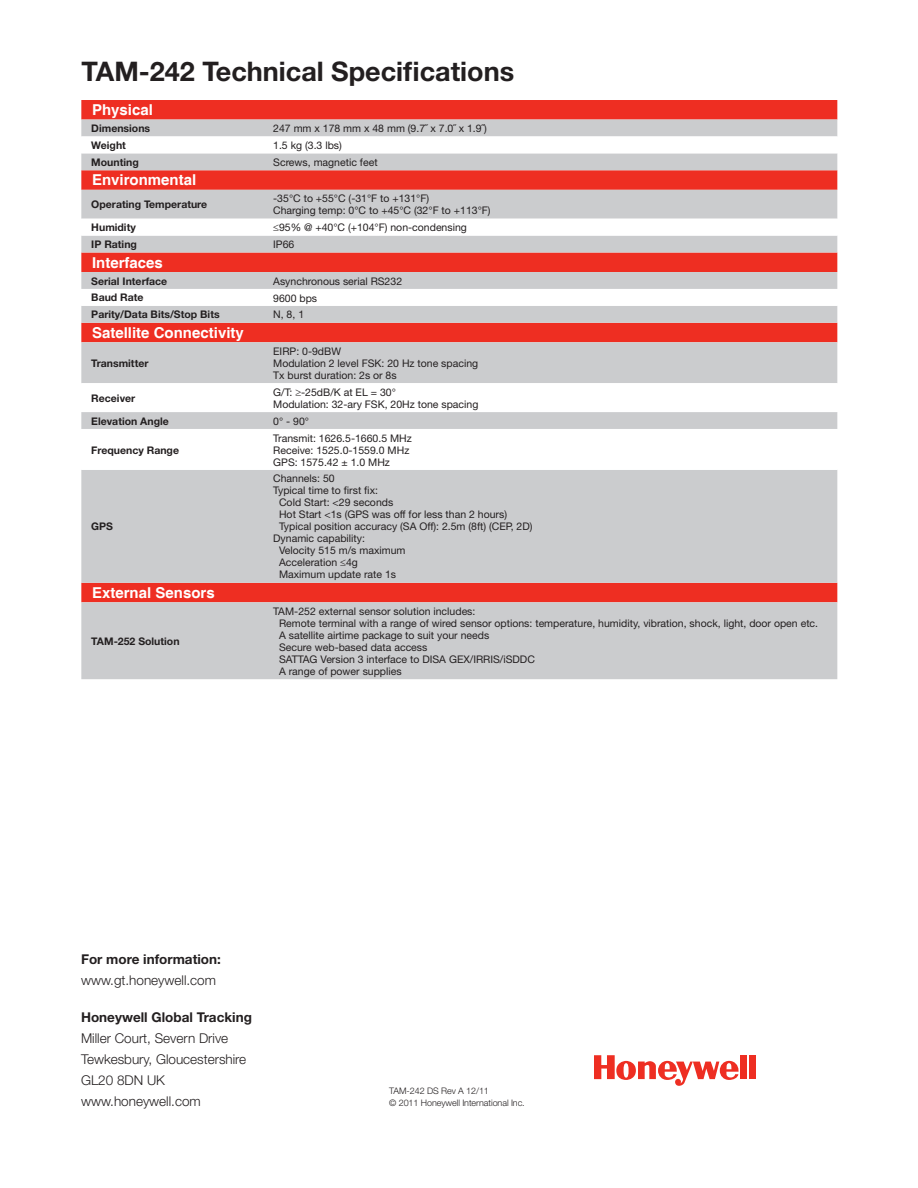
<style>
.page{position:relative;width:918px;height:1188px;background:#fff}
.page>*{position:absolute;margin:0;border:0;box-sizing:border-box;transform-origin:0 0}
.Product_Name_Specifi{font:700 27px "Helvetica Neue";color:#231f20}
.Specifications_Heade{font:700 15px "Helvetica";color:#fff}
.Specifications_Heade-2{font:300 13.5px "Helvetica Neue";color:#231f20}
.Specifications_Heade-3{font:700 13.5px "Helvetica Neue";color:#231f20}
.Spec_Description{font:10.5px/12px "Helvetica Neue";color:#231f20}
.Spec_Descriptor_-_Bo{font:700 10.5px "Helvetica Neue";color:#231f20}
.Copyright{font:300 9px "Helvetica Neue";letter-spacing:-.01em;color:#231f20}
</style>
<div class="page">
<div style="left:740px;top:1055px;width:7px;height:24px;background:#ee2e22"></div>
<div style="left:749px;top:1055px;width:7px;height:24px;background:#ee2e22"></div>
<svg style="left:594px;top:1055px;width:145px;height:31px"></svg>
<div style="left:81px;top:100px;width:756px;height:20px;background:#ee2e22"></div>
<svg style="left:81px;top:120px;width:756px;height:559px;background:#cebfc0"></svg>
<svg style="left:81px;top:136px;width:756px;height:334px"></svg>
<p class="Product_Name_Specifi" style="left:81px;top:54px;width:434px">TAM-242 Technical Specifications</p>
<p class="Specifications_Heade" style="left:92px;top:101px;width:62px">Physical</p>
<p class="Spec_Descriptor_-_Bo" style="left:91px;top:122px;width:60px">Dimensions</p>
<p class="Spec_Description" style="left:273px;top:122px;width:215px">247 mm x 178 mm x 48 mm (9.7˝ x 7.0˝ x 1.9˝)</p>
<p class="Spec_Descriptor_-_Bo" style="left:91px;top:139px;width:36px">Weight</p>
<p class="Spec_Description" style="left:273px;top:139px;width:70px">1.5 kg (3.3 lbs)</p>
<p class="Spec_Descriptor_-_Bo" style="left:91px;top:156px;width:49px">Mounting</p>
<p class="Spec_Description" style="left:273px;top:156px;width:106px">Screws, magnetic feet</p>
<p class="Specifications_Heade" style="left:92px;top:171px;width:106px">Environmental</p>
<p class="Spec_Descriptor_-_Bo" style="left:91px;top:198px;width:117px">Operating Temperature</p>
<p class="Spec_Description" style="left:273px;top:193px;width:219px">-35°C to +55°C (-31°F to +131°F)<br>Charging temp: 0°C to +45°C (32°F to +113°F)</p>
<p class="Spec_Descriptor_-_Bo" style="left:91px;top:221px;width:46px">Humidity</p>
<p class="Spec_Description" style="left:273px;top:221px;width:195px">≤95% @ +40°C (+104°F) non-condensing</p>
<p class="Spec_Descriptor_-_Bo" style="left:91px;top:238px;width:47px">IP Rating</p>
<p class="Spec_Description" style="left:273px;top:238px;width:23px">IP66</p>
<p class="Specifications_Heade" style="left:92px;top:253px;width:72px">Interfaces</p>
<p class="Spec_Descriptor_-_Bo" style="left:91px;top:274px;width:77px">Serial Interface</p>
<p class="Spec_Description" style="left:273px;top:275px;width:130px">Asynchronous serial RS232</p>
<p class="Spec_Descriptor_-_Bo" style="left:91px;top:291px;width:54px">Baud Rate</p>
<p class="Spec_Description" style="left:273px;top:292px;width:45px">9600 bps</p>
<p class="Spec_Descriptor_-_Bo" style="left:91px;top:308px;width:130px">Parity/Data Bits/Stop Bits</p>
<p class="Spec_Description" style="left:273px;top:309px;width:32px">N, 8, 1</p>
<p class="Specifications_Heade" style="left:92px;top:324px;width:153px">Satellite Connectivity</p>
<p class="Spec_Descriptor_-_Bo" style="left:91px;top:357px;width:59px">Transmitter</p>
<p class="Spec_Description" style="left:273px;top:345px;width:69px">EIRP: 0-9dBW</p>
<p class="Spec_Description" style="left:273px;top:357px;width:206px">Modulation 2 level FSK: 20 Hz tone spacing</p>
<p class="Spec_Description" style="left:273px;top:369px;width:125px">Tx burst duration: 2s or 8s</p>
<p class="Spec_Descriptor_-_Bo" style="left:91px;top:391px;width:45px">Receiver</p>
<p class="Spec_Description" style="left:273px;top:386px;width:124px">G/T: ≥-25dB/K at EL = 30°</p>
<p class="Spec_Description" style="left:273px;top:398px;width:207px">Modulation: 32-ary FSK, 20Hz tone spacing</p>
<p class="Spec_Descriptor_-_Bo" style="left:91px;top:414px;width:79px">Elevation Angle</p>
<p class="Spec_Description" style="left:273px;top:415px;width:37px">0° - 90°</p>
<p class="Spec_Descriptor_-_Bo" style="left:91px;top:443px;width:89px">Frequency Range</p>
<p class="Spec_Description" style="left:273px;top:432px;width:140px">Transmit: 1626.5-1660.5 MHz</p>
<p class="Spec_Description" style="left:273px;top:444px;width:138px">Receive: 1525.0-1559.0 MHz</p>
<p class="Spec_Description" style="left:273px;top:456px;width:118px">GPS: 1575.42 ± 1.0 MHz</p>
<p class="Spec_Descriptor_-_Bo" style="left:91px;top:520px;width:23px">GPS</p>
<p class="Specifications_Heade" style="left:92px;top:584px;width:124px">External Sensors</p>
<p class="Spec_Descriptor_-_Bo" style="left:91px;top:635px;width:90px">TAM-252 Solution</p>
<p class="Spec_Description" style="left:273px;top:473px;width:63px">Channels: 50</p>
<p class="Spec_Description" style="left:273px;top:485px;width:106px">Typical time to first fix:</p>
<p class="Spec_Description" style="left:279px;top:497px;width:116px">Cold Start: &lt;29 seconds</p>
<p class="Spec_Description" style="left:279px;top:509px;width:229px">Hot Start &lt;1s (GPS was off for less than 2 hours)</p>
<p class="Spec_Description" style="left:279px;top:521px;width:255px">Typical position accuracy (SA Off): 2.5m (8ft) (CEP, 2D)</p>
<p class="Spec_Description" style="left:273px;top:533px;width:93px">Dynamic capability:</p>
<p class="Spec_Description" style="left:279px;top:545px;width:128px">Velocity 515 m/s maximum</p>
<p class="Spec_Description" style="left:279px;top:557px;width:80px">Acceleration ≤4g</p>
<p class="Spec_Description" style="left:279px;top:569px;width:119px">Maximum update rate 1s</p>
<p class="Spec_Description" style="left:273px;top:605px;width:204px">TAM-252 external sensor solution includes:</p>
<p class="Spec_Description" style="left:279px;top:617px;width:541px">Remote terminal with a range of wired sensor options: temperature, humidity, vibration, shock, light, door open etc.</p>
<p class="Spec_Description" style="left:279px;top:629px;width:212px">A satellite airtime package to suit your needs</p>
<p class="Spec_Description" style="left:279px;top:641px;width:150px">Secure web-based data access</p>
<p class="Spec_Description" style="left:279px;top:653px;width:257px">SATTAG Version 3 interface to DISA GEX/IRRIS/iSDDC<br>A range of power supplies</p>
<p class="Specifications_Heade-3" style="left:81px;top:951px;width:141px">For more information:</p>
<p class="Specifications_Heade-2" style="left:81px;top:972px;width:137px">www.gt.honeywell.com</p>
<p class="Specifications_Heade-3" style="left:81px;top:1009px;width:172px">Honeywell Global Tracking</p>
<p class="Specifications_Heade-2" style="left:81px;top:1030px;width:149px">Miller Court, Severn Drive</p>
<p class="Specifications_Heade-2" style="left:81px;top:1051px;width:167px">Tewkesbury, Gloucestershire</p>
<p class="Specifications_Heade-2" style="left:81px;top:1072px;width:86px">GL20 8DN UK</p>
<p class="Specifications_Heade-2" style="left:81px;top:1093px;width:121px">www.honeywell.com</p>
<p class="Copyright" style="left:389px;top:1085px;width:101px">TAM-242 DS Rev A 12/11</p>
<p class="Copyright" style="left:389px;top:1097px;width:137px">© 2011 Honeywell International Inc.</p>
</div>
